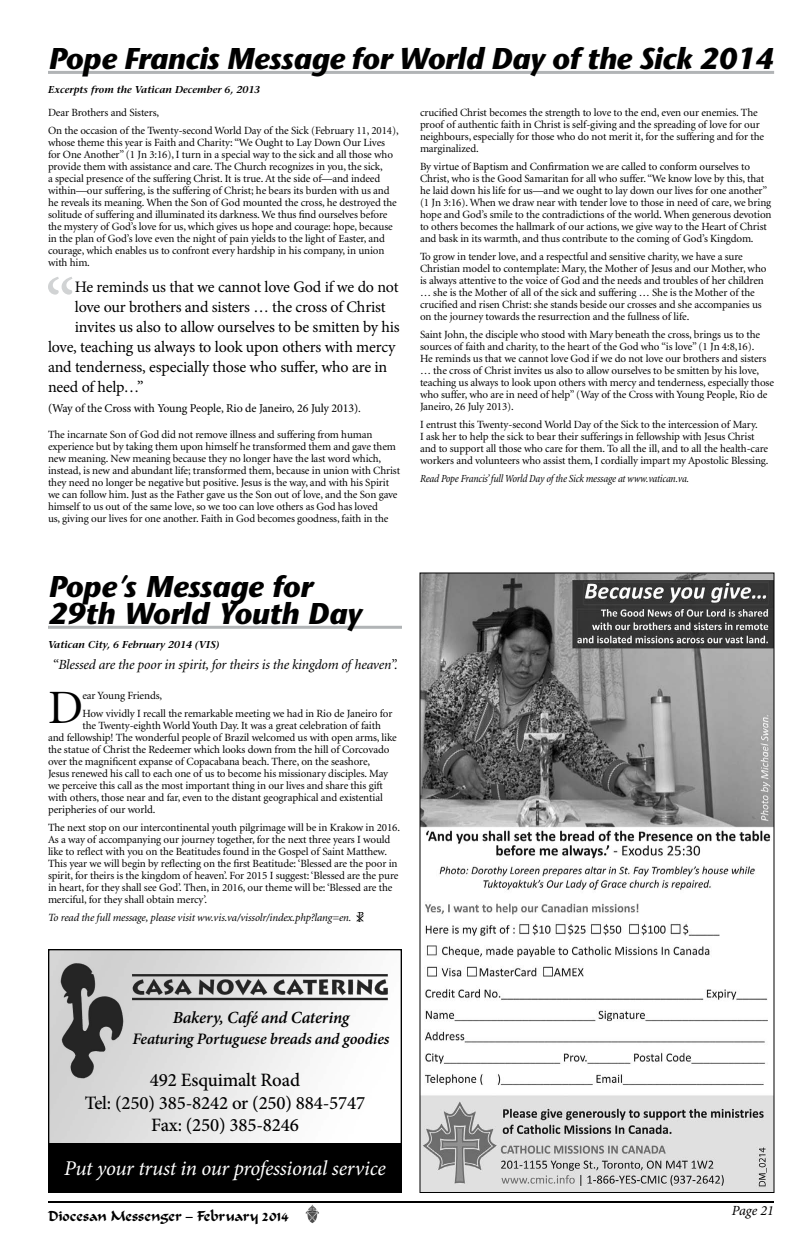
<style>
.page{position:relative;width:810px;height:1260px;background:#fff}
.page>*{position:absolute;margin:0;border:0;box-sizing:border-box;transform-origin:0 0}
.Callout_Text_new{font:77.5px "Minion Pro";color:#d1d3d4}
.Article_1st_Paragrap{font:47.9px "Minion";color:#000}
.Heading{font:italic 700 30px/27px "Stone Sans";letter-spacing:-.01em;color:#000}
.Heading_Subhead{font:italic 21px "Minion Pro";letter-spacing:-.02em;color:#fff}
.Heading_Subhead-2{font:500 18.9px "Minion Pro";letter-spacing:-.01em;color:#000}
.Heading_Subhead-3{font:italic 600 17px "Minion Pro";letter-spacing:-.015em;color:#000}
.Callout_Text_new-2{font:16px "Minion Pro";letter-spacing:-.015em;color:#000}
.Heading_Subhead-4{font:italic 600 16px "Minion Pro";letter-spacing:-.015em;color:#000}
.Article_Centred{font:italic 14px "Minion";letter-spacing:-.01em;color:#000}
.t1{font:14px "Formal Script 421 BT";color:#000}
.t2{font:italic 14px "Minion Pro";letter-spacing:-.01em;color:#000}
.Callout_Text_new-3{font:12px "Minion Pro";letter-spacing:-.015em;color:#000}
.Article_Text{font:11px/12px "Minion";letter-spacing:-.01em;color:#000}
.Article_Text-2{font:italic 11px "Minion";letter-spacing:-.01em;color:#000}
.Article_Text-3{font:italic condensed 11px "Minion";letter-spacing:-.015em;color:#000}
.Article_1st_Paragrap-2{font:11px "Minion";letter-spacing:-.01em;color:#000}
.BYLINE{font:italic 600 10px "Stone Serif";color:#000}
</style>
<div class="page">
<hr style="left:48px;top:1201px;width:726px;height:2px;background:#000">
<img style="left:305px;top:1204px;width:9px;height:19px">
<img style="left:422px;top:575px;width:350px;height:616px">
<img style="left:50px;top:951px;width:338px;height:192px">
<div style="left:48px;top:1143px;width:354px;height:49px;background:#000"></div>
<hr style="left:48px;top:626px;width:354px;height:3px;background:#b1b4b6">
<svg style="left:356px;top:912px;width:7px;height:10px"></svg>
<hr style="left:48px;top:71px;width:726px;height:3px;background:#b1b4b6">
<p class="Heading" style="left:48px;top:44px;width:728px">Pope Francis Message for World Day of the Sick 2014</p>
<p class="BYLINE" style="left:48px;top:83px;width:214px">Excerpts from the Vatican December 6, 2013</p>
<p class="Article_Text" style="left:48px;top:107px;width:113px">Dear Brothers and Sisters,</p>
<p class="Article_Text" style="left:48px;top:125px;width:352px">On the occasion of the Twenty-second World Day of the Sick (February 11, 2014), whose theme this year is Faith and Charity: “We Ought to Lay Down Our Lives for One Another” (1 Jn 3:16), I turn in a special way to the sick and all those who provide them with assistance and care. The Church recognizes in you, the sick,<br>a special presence of the suffering Christ. It is true. At the side of—and indeed within—our suffering, is the suffering of Christ; he bears its burden with us and he reveals its meaning. When the Son of God mounted the cross, he destroyed the solitude of suffering and illuminated its darkness. We thus find ourselves before the mystery of God’s love for us, which gives us hope and courage: hope, because in the plan of God’s love even the night of pain yields to the light of Easter, and courage, which enables us to confront every hardship in his company, in union with him.</p>
<p class="Callout_Text_new" style="left:45px;top:256px;width:32px">“</p>
<p class="Callout_Text_new-2" style="left:75px;top:276px;width:325px">He reminds us that we cannot love God if we do not</p>
<p class="Callout_Text_new-2" style="left:75px;top:296px;width:312px">love our brothers and sisters … the cross of Christ</p>
<p class="Callout_Text_new-2" style="left:75px;top:316px;width:326px">invites us also to allow ourselves to be smitten by his</p>
<p class="Callout_Text_new-2" style="left:48px;top:336px;width:349px">love, teaching us always to look upon others with mercy</p>
<p class="Callout_Text_new-2" style="left:48px;top:356px;width:341px">and tenderness, especially those who suffer, who are in</p>
<p class="Callout_Text_new-2" style="left:48px;top:376px;width:97px">need of help…”</p>
<p class="Callout_Text_new-3" style="left:48px;top:400px;width:314px">(Way of the Cross with Young People, Rio de Janeiro, 26 July 2013).</p>
<p class="Article_Text" style="left:48px;top:429px;width:354px">The incarnate Son of God did not remove illness and suffering from human experience but by taking them upon himself he transformed them and gave them new meaning. New meaning because they no longer have the last word which, instead, is new and abundant life; transformed them, because in union with Christ they need no longer be negative but positive. Jesus is the way, and with his Spirit we can follow him. Just as the Father gave us the Son out of love, and the Son gave himself to us out of the same love, so we too can love others as God has loved<br>us, giving our lives for one another. Faith in God becomes goodness, faith in the</p>
<p class="Article_Text" style="left:420px;top:107px;width:346px">crucified Christ becomes the strength to love to the end, even our enemies. The proof of authentic faith in Christ is self-giving and the spreading of love for our neighbours, especially for those who do not merit it, for the suffering and for the marginalized.</p>
<p class="Article_Text" style="left:420px;top:161px;width:353px">By virtue of Baptism and Confirmation we are called to conform ourselves to Christ, who is the Good Samaritan for all who suffer. “We know love by this, that he laid down his life for us—and we ought to lay down our lives for one another” (1 Jn 3:16). When we draw near with tender love to those in need of care, we bring hope and God’s smile to the contradictions of the world. When generous devotion to others becomes the hallmark of our actions, we give way to the Heart of Christ and bask in its warmth, and thus contribute to the coming of God’s Kingdom.</p>
<p class="Article_Text" style="left:420px;top:251px;width:348px">To grow in tender love, and a respectful and sensitive charity, we have a sure Christian model to contemplate: Mary, the Mother of Jesus and our Mother, who is always attentive to the voice of God and the needs and troubles of her children … she is the Mother of all of the sick and suffering … She is the Mother of the crucified and risen Christ: she stands beside our crosses and she accompanies us on the journey towards the resurrection and the fullness of life.</p>
<p class="Article_Text" style="left:420px;top:329px;width:355px">Saint John, the disciple who stood with Mary beneath the cross, brings us to the sources of faith and charity, to the heart of the God who “is love” (1 Jn 4:8,16).<br>He reminds us that we cannot love God if we do not love our brothers and sisters … the cross of Christ invites us also to allow ourselves to be smitten by his love, teaching us always to look upon others with mercy and tenderness, especially those who suffer, who are in need of help” (Way of the Cross with Young People, Rio de Janeiro, 26 July 2013).</p>
<p class="Article_Text" style="left:420px;top:419px;width:350px">I entrust this Twenty-second World Day of the Sick to the intercession of Mary.<br>I ask her to help the sick to bear their sufferings in fellowship with Jesus Christ and to support all those who care for them. To all the ill, and to all the health-care workers and volunteers who assist them, I cordially impart my Apostolic Blessing.</p>
<p class="Article_Text-3" style="left:420px;top:473px;width:271px">Read Pope Francis’ full World Day of the Sick message at www.vatican.va.</p>
<p class="Heading" style="left:48px;top:572px;width:315px">Pope’s Message for<br>29th World Youth Day</p>
<p class="BYLINE" style="left:48px;top:638px;width:173px">Vatican City, 6 February 2014 (VIS)</p>
<p class="Article_Centred" style="left:52px;top:657px;width:347px">“Blessed are the poor in spirit, for theirs is the kingdom of heaven”.</p>
<p class="Article_1st_Paragrap" style="left:48px;top:684px;width:36px">D</p>
<p class="Article_1st_Paragrap-2" style="left:82px;top:690px;width:81px">ear Young Friends,</p>
<p class="Article_Text" style="left:82px;top:708px;width:311px">How vividly I recall the remarkable meeting we had in Rio de Janeiro for</p>
<p class="Article_Text" style="left:82px;top:720px;width:300px">the Twenty-eighth World Youth Day. It was a great celebration of faith</p>
<p class="Article_Text" style="left:48px;top:732px;width:350px">and fellowship! The wonderful people of Brazil welcomed us with open arms, like</p>
<p class="Article_Text" style="left:48px;top:744px;width:343px">the statue of Christ the Redeemer which looks down from the hill of Corcovado</p>
<p class="Article_Text" style="left:48px;top:756px;width:324px">over the magnificent expanse of Copacabana beach. There, on the seashore,</p>
<p class="Article_Text" style="left:48px;top:768px;width:342px">Jesus renewed his call to each one of us to become his missionary disciples. May</p>
<p class="Article_Text" style="left:48px;top:780px;width:337px">we perceive this call as the most important thing in our lives and share this gift</p>
<p class="Article_Text" style="left:48px;top:792px;width:336px">with others, those near and far, even to the distant geographical and existential</p>
<p class="Article_Text" style="left:48px;top:804px;width:109px">peripheries of our world.</p>
<p class="Article_Text" style="left:48px;top:822px;width:354px">The next stop on our intercontinental youth pilgrimage will be in Krakow in 2016.<br>As a way of accompanying our journey together, for the next three years I would like to reflect with you on the Beatitudes found in the Gospel of Saint Matthew.<br>This year we will begin by reflecting on the first Beatitude: ‘Blessed are the poor in spirit, for theirs is the kingdom of heaven’. For 2015 I suggest: ‘Blessed are the pure in heart, for they shall see God’. Then, in 2016, our theme will be: ‘Blessed are the merciful, for they shall obtain mercy’.</p>
<p class="Article_Text-2" style="left:48px;top:912px;width:305px">To read the full message, please visit ww.vis.va/vissolr/index.php?lang=en.</p>
<p class="Heading_Subhead-3" style="left:173px;top:1006px;width:178px">Bakery, Café and Catering</p>
<p class="Heading_Subhead-4" style="left:133px;top:1027px;width:258px">Featuring Portuguese breads and goodies</p>
<p class="Heading_Subhead-2" style="left:150px;top:1067px;width:152px">492 Esquimalt Road</p>
<p class="Heading_Subhead-2" style="left:85px;top:1090px;width:282px">Tel: (250) 385-8242 or (250) 884-5747</p>
<p class="Heading_Subhead-2" style="left:151px;top:1112px;width:149px">Fax: (250) 385-8246</p>
<p class="Heading_Subhead" style="left:64px;top:1153px;width:323px">Put your trust in our professional service</p>
<p class="t1" style="left:48px;top:1208px;width:243px">Diocesan Messenger – February 2014</p>
<p class="t2" style="left:732px;top:1201px;width:44px">Page 21</p>
</div>
